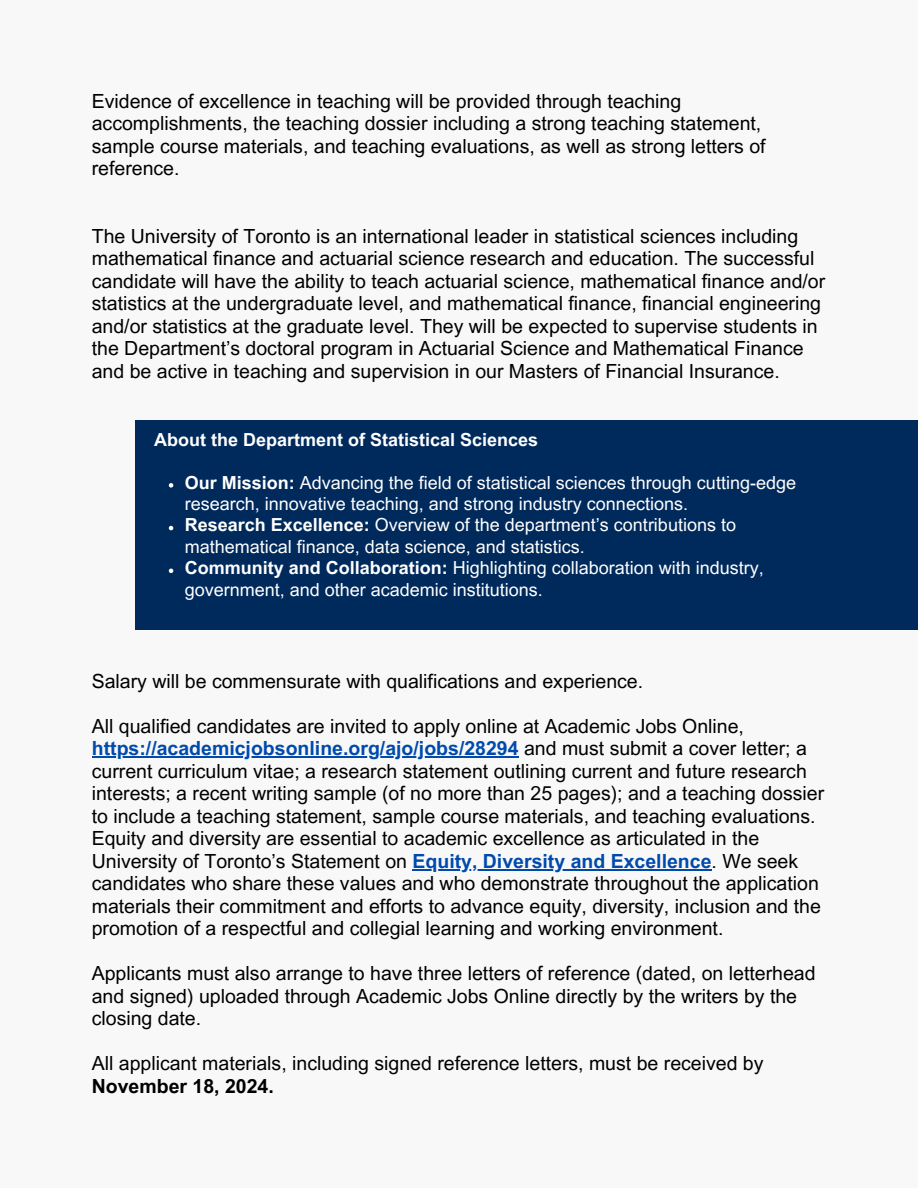
<style>
.page{position:relative;width:918px;height:1188px;background:#f8f8f8}
.page>*{position:absolute;margin:0;border:0;box-sizing:border-box;transform-origin:0 0}
.t1{font:19.5px/22.5px "Arial MT Pro";color:#000}
.t2{font:18px/21.3px "Arial MT Pro";color:#fff}
.t3{font:700 18px "Arial MT Pro";color:#fff}
.s1{font-weight:700}
.s2{font-weight:700;color:#004aad}
</style>
<div class="page">
<hr style="left:92px;top:756px;width:427px;height:2px;background:#004aad">
<hr style="left:413px;top:869px;width:299px;height:1px;background:#004aad">
<div style="left:135px;top:420px;width:783px;height:210px;background:#002a5c"></div>
<svg style="left:169px;top:483px;width:4px;height:5px"></svg>
<svg style="left:169px;top:526px;width:4px;height:4px"></svg>
<svg style="left:169px;top:569px;width:4px;height:4px"></svg>
<p class="t1" style="left:92px;top:92px;width:675px">Evidence of excellence in teaching will be provided through teaching accomplishments, the teaching dossier including a strong teaching statement, sample course materials, and teaching evaluations, as well as strong letters of reference.</p>
<p class="t1" style="left:92px;top:227px;width:735px">The University of Toronto is an international leader in statistical sciences including mathematical finance and actuarial science research and education. The successful candidate will have the ability to teach actuarial science, mathematical finance and/or statistics at the undergraduate level, and mathematical finance, financial engineering and/or statistics at the graduate level. They will be expected to supervise students in the Department’s doctoral program in Actuarial Science and Mathematical Finance and be active in teaching and supervision in our Masters of Financial Insurance.</p>
<p class="t3" style="left:154px;top:433px;width:386px">About the Department of Statistical Sciences</p>
<p class="t2" style="left:185px;top:474px;width:613px"><span class="s1">Our Mission:</span> Advancing the field of statistical sciences through cutting-edge research, innovative teaching, and strong industry connections.</p>
<p class="t2" style="left:185px;top:517px;width:553px"><span class="s1">Research Excellence:</span> Overview of the department’s contributions to mathematical finance, data science, and statistics.</p>
<p class="t2" style="left:185px;top:559px;width:581px"><span class="s1">Community and Collaboration:</span> Highlighting collaboration with industry, government, and other academic institutions.</p>
<h1 class="t1" style="left:92px;top:672px;width:553px">Salary will be commensurate with qualifications and experience.</h1>
<p class="t1" style="left:92px;top:717px;width:654px">All qualified candidates are invited to apply online at Academic Jobs Online,</p>
<p class="t1" style="left:92px;top:740px;width:734px"><span class="s2">https://academicjobsonline.org/ajo/jobs/28294</span> and must submit a cover letter; a current curriculum vitae; a research statement outlining current and future research interests; a recent writing sample (of no more than 25 pages); and a teaching dossier to include a teaching statement, sample course materials, and teaching evaluations.<br>Equity and diversity are essential to academic excellence as articulated in the University of Toronto’s Statement on <span class="s2">Equity, Diversity and Excellence</span>. We seek</p>
<p class="t1" style="left:92px;top:875px;width:731px;text-align:justify">candidates who share these values and who demonstrate throughout the application materials their commitment and efforts to advance equity, diversity, inclusion and the promotion of a respectful and collegial learning and working environment.</p>
<p class="t1" style="left:92px;top:965px;width:725px">Applicants must also arrange to have three letters of reference (dated, on letterhead and signed) uploaded through Academic Jobs Online directly by the writers by the closing date.</p>
<p class="t1" style="left:92px;top:1055px;width:673px">All applicant materials, including signed reference letters, must be received by<br><span class="s1">November 18, 2024.</span></p>
</div>
